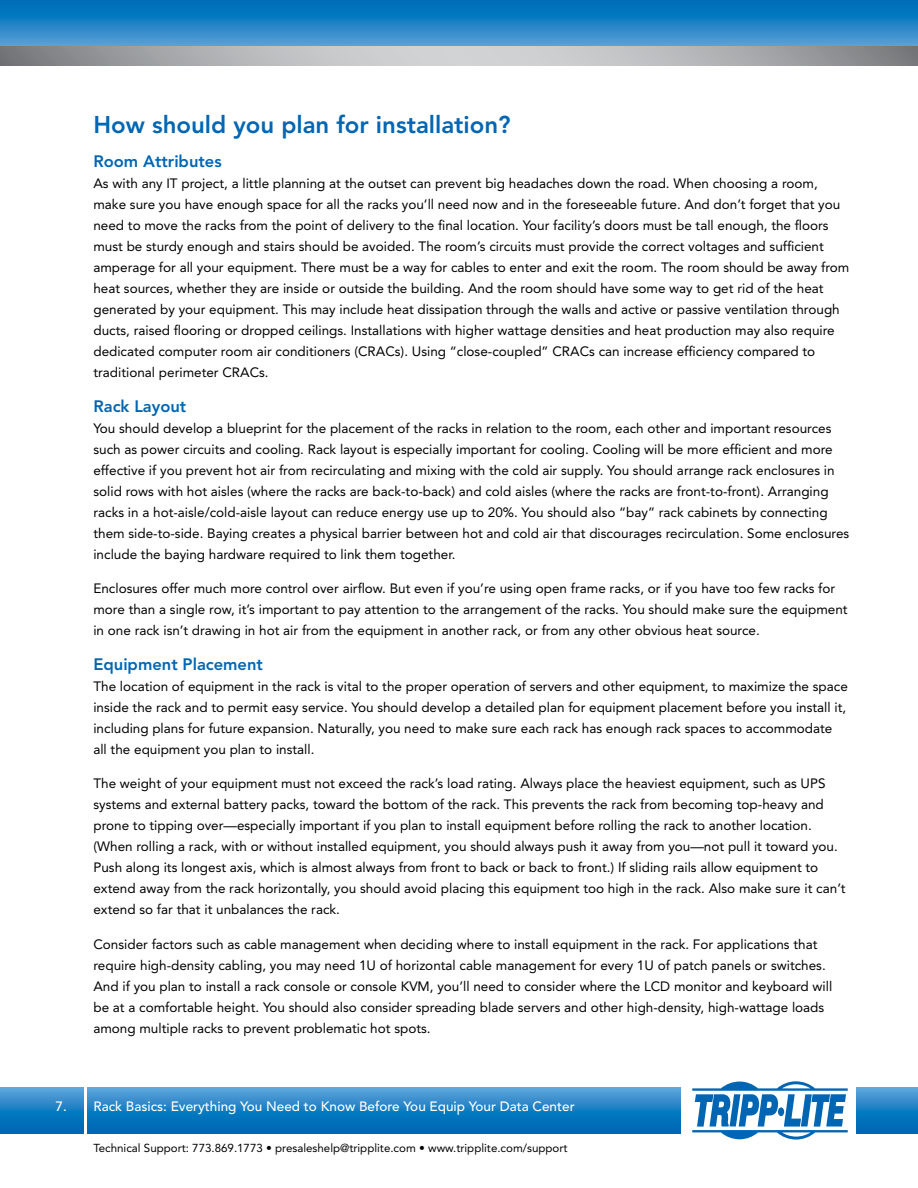
<style>
.page{position:relative;width:918px;height:1188px;background:#fff}
.page>*{position:absolute;margin:0;border:0;box-sizing:border-box;transform-origin:0 0}
.t1{font:800 24px "Avenir";color:#0066b3}
.t2{font:800 16.5px "Avenir";color:#0066b3}
.t3{font:13.5px/21px "Avenir";color:#000}
.t4{font:500 13.5px "Avenir";color:#fff}
.t5{font:11.55px "Avenir";color:#000}
</style>
<div class="page">
<svg style="left:0;top:0;width:918px;height:46px;background:#2083c5"></svg>
<svg style="left:0;top:46px;width:918px;height:20px;background:#aeb0b2"></svg>
<svg style="left:0;top:1088px;width:918px;height:46px;background:#1d80c3"></svg>
<div style="left:681px;top:1067px;width:175px;height:91px;background:#fff"></div>
<svg style="left:692px;top:1081px;width:156px;height:59px"></svg>
<hr style="left:85px;top:1081px;width:2px;height:63px;background:#fff">
<p class="t4" style="left:56px;top:1098px;width:13px">7.</p>
<p class="t1" style="left:93px;top:110px;width:419px">How should you plan for installation?</p>
<p class="t2" style="left:93px;top:152px;width:130px">Room Attributes</p>
<p class="t3" style="left:93px;top:173px;width:758px">As with any IT project, a little planning at the outset can prevent big headaches down the road. When choosing a room, make sure you have enough space for all the racks you’ll need now and in the foreseeable future. And don’t forget that you need to move the racks from the point of delivery to the final location. Your facility’s doors must be tall enough, the floors must be sturdy enough and stairs should be avoided. The room’s circuits must provide the correct voltages and sufficient amperage for all your equipment. There must be a way for cables to enter and exit the room. The room should be away from heat sources, whether they are inside or outside the building. And the room should have some way to get rid of the heat generated by your equipment. This may include heat dissipation through the walls and active or passive ventilation through ducts, raised flooring or dropped ceilings. Installations with higher wattage densities and heat production may also require dedicated computer room air conditioners (CRACs). Using “close-coupled” CRACs can increase efficiency compared to traditional perimeter CRACs.</p>
<p class="t2" style="left:93px;top:396px;width:94px">Rack Layout</p>
<p class="t3" style="left:93px;top:418px;width:757px">You should develop a blueprint for the placement of the racks in relation to the room, each other and important resources such as power circuits and cooling. Rack layout is especially important for cooling. Cooling will be more efficient and more effective if you prevent hot air from recirculating and mixing with the cold air supply. You should arrange rack enclosures in solid rows with hot aisles (where the racks are back-to-back) and cold aisles (where the racks are front-to-front). Arranging racks in a hot-aisle/cold-aisle layout can reduce energy use up to 20%. You should also “bay” rack cabinets by connecting them side-to-side. Baying creates a physical barrier between hot and cold air that discourages recirculation. Some enclosures include the baying hardware required to link them together.</p>
<p class="t3" style="left:93px;top:578px;width:756px">Enclosures offer much more control over airflow. But even if you’re using open frame racks, or if you have too few racks for more than a single row, it’s important to pay attention to the arrangement of the racks. You should make sure the equipment in one rack isn’t drawing in hot air from the equipment in another rack, or from any other obvious heat source.</p>
<p class="t2" style="left:93px;top:654px;width:171px">Equipment Placement</p>
<p class="t3" style="left:93px;top:676px;width:756px">The location of equipment in the rack is vital to the proper operation of servers and other equipment, to maximize the space inside the rack and to permit easy service. You should develop a detailed plan for equipment placement before you install it, including plans for future expansion. Naturally, you need to make sure each rack has enough rack spaces to accommodate all the equipment you plan to install.</p>
<p class="t3" style="left:93px;top:773px;width:754px">The weight of your equipment must not exceed the rack’s load rating. Always place the heaviest equipment, such as UPS systems and external battery packs, toward the bottom of the rack. This prevents the rack from becoming top-heavy and prone to tipping over—especially important if you plan to install equipment before rolling the rack to another location. (When rolling a rack, with or without installed equipment, you should always push it away from you—not pull it toward you.<br>Push along its longest axis, which is almost always from front to back or back to front.) If sliding rails allow equipment to extend away from the rack horizontally, you should avoid placing this equipment too high in the rack. Also make sure it can’t extend so far that it unbalances the rack.</p>
<p class="t3" style="left:93px;top:934px;width:740px">Consider factors such as cable management when deciding where to install equipment in the rack. For applications that require high-density cabling, you may need 1U of horizontal cable management for every 1U of patch panels or switches.<br>And if you plan to install a rack console or console KVM, you’ll need to consider where the LCD monitor and keyboard will be at a comfortable height. You should also consider spreading blade servers and other high-density, high-wattage loads among multiple racks to prevent problematic hot spots.</p>
<p class="t4" style="left:93px;top:1098px;width:483px">Rack Basics: Everything You Need to Know Before You Equip Your Data Center</p>
<p class="t5" style="left:93px;top:1141px;width:476px">Technical Support: 773.869.1773 • presaleshelp@tripplite.com • www.tripplite.com/support</p>
</div>
